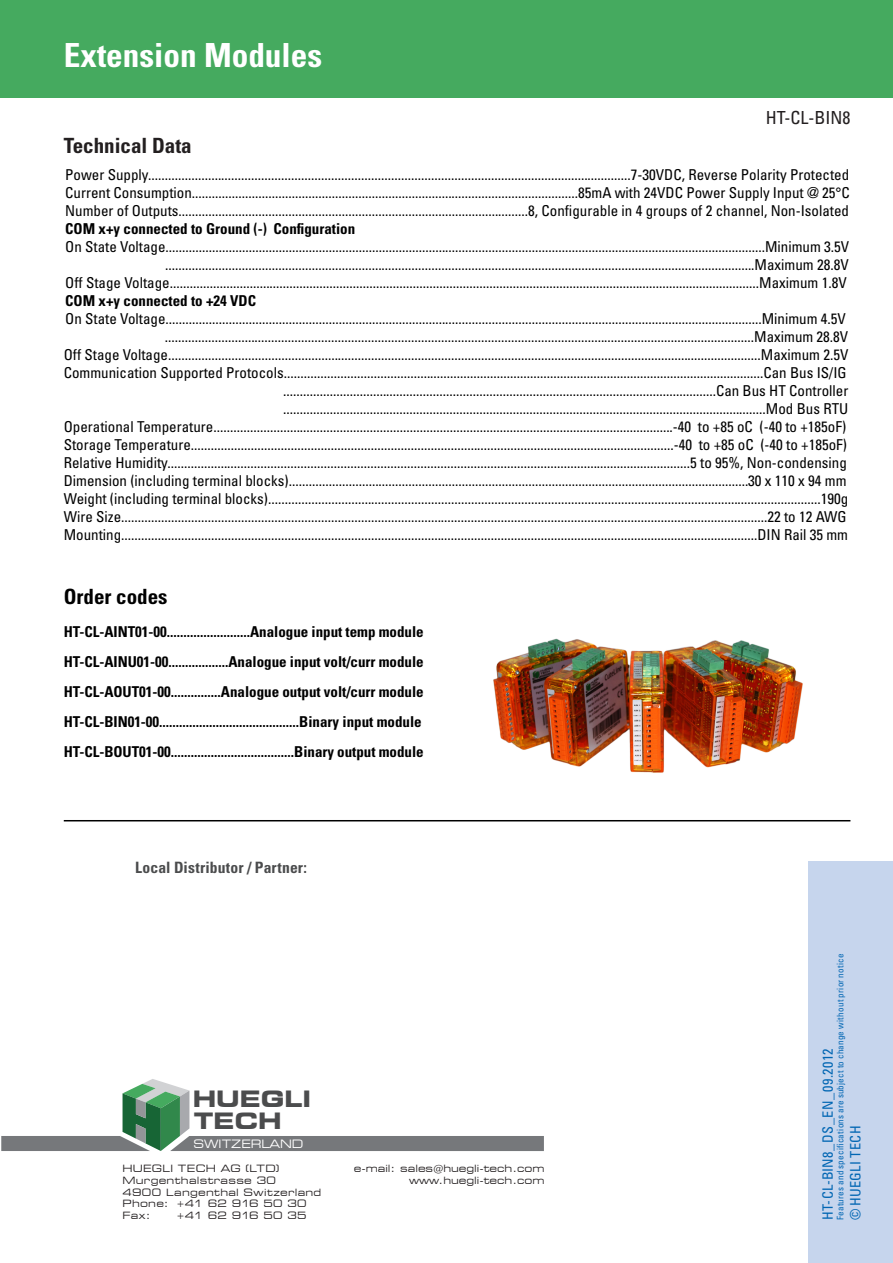
<style>
.page{position:relative;width:893px;height:1263px;background:#fff}
.page>*{position:absolute;margin:0;border:0;box-sizing:border-box;transform-origin:0 0}
.t1{font:700 condensed 33.15px "Univers LT Std";color:#fff}
.t2{font:700 expanded 22.35px/21.6px "Square 721 BT";color:#4b4c4d}
.t3{font:700 condensed 21px "Univers LT Std";color:#231f20}
.t4{font:700 condensed 21px "Univers LT Std";color:#000}
.t5{font:condensed 18px "Univers LT Std";color:#231f20}
.titoletti_ita{font:700 condensed 15.6px "Univers LT Std";letter-spacing:.005em;color:#4b4c4d}
.t6{font:condensed 15px "Univers LT Std";color:#000}
.t7{font:700 condensed 15px "Univers LT Std";color:#000}
.titoletti_ita-2{font:condensed 14.25px "Univers LT Std";letter-spacing:.025em;color:#0166b3}
.t8{font:expanded 11.55px "Square 721 BT";color:#fff;scale:.96 1}
.titoletti_ing{font:expanded 9.9px "Square 721 BT";letter-spacing:.025em;color:#231f20}
.titoletti_ing-2{font:expanded 9.9px "Square 721 BT";color:#231f20}
.titoletti_ing-3{font:expanded 9.9px "Square 721 BT";letter-spacing:-.005em;color:#231f20}
.titoletti_ita-3{font:condensed 9px "Univers LT Std";letter-spacing:.03em;color:#0166b3}
</style>
<div class="page">
<img style="left:493px;top:638px;width:310px;height:135px">
<div style="left:808px;top:861px;width:85px;height:402px;background:#c6d5ed"></div>
<svg style="left:1px;top:1079px;width:543px;height:72px"></svg>
<hr style="left:64px;top:820px;width:786px;height:1px;background:#000">
<div style="left:0;top:0;width:893px;height:98px;background:#45aa5f"></div>
<p class="t1" style="left:64px;top:34px;width:260px">Extension Modules</p>
<p class="t3" style="left:64px;top:133px;width:129px">Technical Data</p>
<p class="t5" style="left:766px;top:106px;width:86px">HT-CL-BIN8</p>
<p class="t6" style="left:65px;top:165px;width:785px">Power Supply.................................................................................................................................................7-30VDC, Reverse Polarity Protected</p>
<p class="t6" style="left:65px;top:183px;width:786px">Current Consumption....................................................................................................................85mA with 24VDC Power Supply Input @ 25°C</p>
<p class="t6" style="left:65px;top:201px;width:785px">Number of Outputs.........................................................................................................8, Configurable in 4 groups of 2 channel, Non-Isolated</p>
<p class="t7" style="left:65px;top:219px;width:291px">COM x+y connected to Ground (-) Configuration</p>
<p class="t6" style="left:65px;top:237px;width:785px">On State Voltage....................................................................................................................................................................................Minimum 3.5V</p>
<p class="t6" style="left:165px;top:255px;width:685px">.................................................................................................................................................................................Maximum 28.8V</p>
<p class="t6" style="left:65px;top:273px;width:783px">Off Stage Voltage.................................................................................................................................................................................Maximum 1.8V</p>
<p class="t7" style="left:65px;top:291px;width:192px">COM x+y connected to +24 VDC</p>
<p class="t6" style="left:65px;top:309px;width:782px">On State Voltage...................................................................................................................................................................................Minimum 4.5V</p>
<p class="t6" style="left:165px;top:327px;width:685px">.................................................................................................................................................................................Maximum 28.8V</p>
<p class="t6" style="left:64px;top:345px;width:786px">Off Stage Voltage..................................................................................................................................................................................Maximum 2.5V</p>
<p class="t6" style="left:64px;top:363px;width:784px">Communication Supported Protocols................................................................................................................................................Can Bus IS/IG</p>
<p class="t6" style="left:283px;top:381px;width:567px">..................................................................................................................................Can Bus HT Controller</p>
<p class="t6" style="left:283px;top:399px;width:567px">.................................................................................................................................................Mod Bus RTU</p>
<p class="t6" style="left:64px;top:417px;width:784px">Operational Temperature..........................................................................................................................................-40 to +85 oC (-40 to +185oF)</p>
<p class="t6" style="left:64px;top:435px;width:785px">Storage Temperature.................................................................................................................................................-40 to +85 oC (-40 to +185oF)</p>
<p class="t6" style="left:64px;top:453px;width:784px">Relative Humidity.............................................................................................................................................................5 to 95%, Non-condensing</p>
<p class="t6" style="left:64px;top:471px;width:784px">Dimension (including terminal blocks)..........................................................................................................................................30 x 110 x 94 mm</p>
<p class="t6" style="left:64px;top:489px;width:786px">Weight (including terminal blocks)......................................................................................................................................................................190g</p>
<p class="t6" style="left:64px;top:507px;width:784px">Wire Size..................................................................................................................................................................................................22 to 12 AWG</p>
<p class="t6" style="left:64px;top:525px;width:786px">Mounting...............................................................................................................................................................................................DIN Rail 35 mm</p>
<p class="t4" style="left:64px;top:584px;width:105px">Order codes</p>
<p class="t7" style="left:64px;top:622px;width:361px">HT-CL-AINT01-00.........................Analogue input temp module</p>
<p class="t7" style="left:64px;top:652px;width:362px">HT-CL-AINU01-00..................Analogue input volt/curr module</p>
<p class="t7" style="left:64px;top:682px;width:362px">HT-CL-AOUT01-00...............Analogue output volt/curr module</p>
<p class="t7" style="left:64px;top:712px;width:359px">HT-CL-BIN01-00..........................................Binary input module</p>
<p class="t7" style="left:64px;top:742px;width:362px">HT-CL-BOUT01-00.....................................Binary output module</p>
<p class="titoletti_ita" style="left:135px;top:857px;width:173px">Local Distributor / Partner:</p>
<h2 class="t2" style="left:193px;top:1088px;width:120px">HUEGLI<br>TECH</h2>
<p class="t8" style="left:194px;top:1136px;width:116px">SWITZERLAND</p>
<p class="titoletti_ing" style="left:122px;top:1162px;width:159px">HUEGLI TECH AG (LTD)</p>
<p class="titoletti_ing" style="left:122px;top:1174px;width:155px">Murgenthalstrasse 30</p>
<p class="titoletti_ing" style="left:122px;top:1186px;width:200px">4900 Langenthal Switzerland</p>
<p class="titoletti_ing" style="left:122px;top:1198px;width:186px">Phone: +41 62 916 50 30</p>
<p class="titoletti_ing" style="left:122px;top:1210px;width:29px">Fax:</p>
<p class="titoletti_ing-3" style="left:176px;top:1210px;width:132px">+41 62 916 50 35</p>
<p class="titoletti_ing-2" style="left:354px;top:1162px;width:192px">e-mail: sales@huegli-tech.com</p>
<p class="titoletti_ing-2" style="left:409px;top:1174px;width:137px">www.huegli-tech.com</p>
<p class="titoletti_ita-3" style="left:835px;top:1220px;width:268px;rotate:-90deg">Features and specifications are subject to change without prior notice</p>
<p class="titoletti_ita-2" style="left:819px;top:1220px;width:173px;rotate:-90deg">HT-CL-BIN8_DS_EN_09.2012</p>
<p class="titoletti_ita-2" style="left:846px;top:1220px;width:96px;rotate:-90deg">© HUEGLI TECH</p>
</div>
